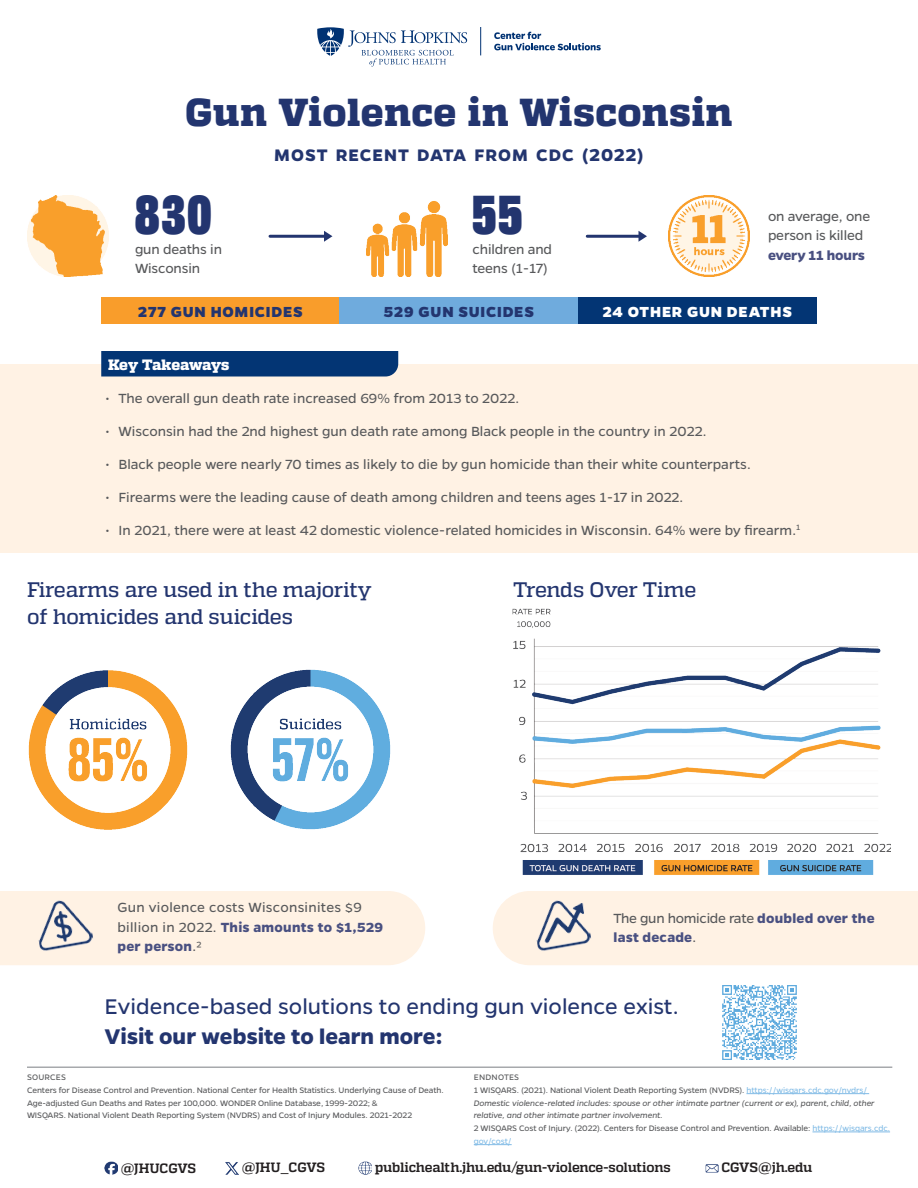
<style>
.page{position:relative;width:918px;height:1188px;background:#fff}
.page>*{position:absolute;margin:0;border:0;box-sizing:border-box;transform-origin:0 0}
.t1{font:700 48px "Titling Gothic FB Comp";color:#23356f}
.t2{font:800 39px "Quadon";letter-spacing:.015em;color:#23356f}
.t3{font:24px/30px "Gentona";color:#23356f}
.t4{font:500 21px/27px "Quadon";letter-spacing:-.01em;color:#23356f}
.t5{font:700 18.9px "Gentona";letter-spacing:.055em;color:#23356f}
.homicides{font:800 16.5px "Gentona";letter-spacing:.05em;color:#23356f}
.homicides-2{font:800 16.5px "Gentona";letter-spacing:.045em;color:#fff}
.t6{font:15px/19.5px "Gentona";color:#58595b}
.t7{font:700 15px/19.5px "Gentona";letter-spacing:.015em;color:#495081}
.dark_blue_header{font:800 15px "Quadon";letter-spacing:-.015em;color:#fff}
.subtext{font:700 13.5px "Quadon";letter-spacing:-.01em;color:#231f20}
.citation_text{font:9px/12.8px "Gentona";letter-spacing:-.01em;color:#58595b}
.citation_text-2{font:italic 9px/12.8px "Gentona";letter-spacing:-.01em;color:#58595b}
.citation_text-3{font:9px "Gentona";letter-spacing:.015em;color:#58595b}
.citation_text-4{font:9px "Gentona";letter-spacing:.02em;color:#58595b}
.s1{font-size:19.5px}
.s2{font-weight:700;color:#495081}
.s3{font-weight:400;color:#58595b}
.s4{font-weight:700}
.s5{color:#80bbe6}
</style>
<div class="page">
<div style="left:0;top:364px;width:918px;height:190px;background:#fff2e4"></div>
<div style="left:0;top:891px;width:425px;height:74px;background:#fff2e4"></div>
<div style="left:493px;top:891px;width:425px;height:74px;background:#fff2e4"></div>
<svg style="left:317px;top:27px;width:150px;height:40px"></svg>
<svg style="left:494px;top:32px;width:107px;height:18px"></svg>
<svg style="left:480px;top:27px;width:1px;height:28px"></svg>
<img style="left:28px;top:670px;width:160px;height:160px">
<img style="left:230px;top:669px;width:161px;height:161px">
<img style="left:32px;top:893px;width:63px;height:62px">
<img style="left:530px;top:893px;width:63px;height:62px">
<img style="left:722px;top:986px;width:74px;height:74px">
<hr style="left:27px;top:1066px;width:865px;height:2px;background:#a7a9ac">
<img style="left:27px;top:196px;width:81px;height:81px">
<img style="left:366px;top:201px;width:81px;height:76px">
<img style="left:668px;top:196px;width:81px;height:81px">
<img style="left:513px;top:608px;width:378px;height:267px">
<div style="left:101px;top:351px;width:297px;height:25px;background:#033574"></div>
<hr style="left:270px;top:235px;width:54px;height:3px;background:#23356f">
<hr style="left:587px;top:235px;width:54px;height:3px;background:#23356f">
<svg style="left:324px;top:231px;width:8px;height:11px"></svg>
<svg style="left:639px;top:231px;width:8px;height:11px"></svg>
<hr style="left:746px;top:1093px;width:123px;height:1px;background:#80bbe6">
<hr style="left:812px;top:1132px;width:78px;height:1px;background:#80bbe6">
<hr style="left:474px;top:1144px;width:38px;height:1px;background:#80bbe6">
<img style="left:225px;top:1162px;width:13px;height:13px">
<svg style="left:105px;top:1161px;width:12px;height:13px"></svg>
<svg style="left:705px;top:1164px;width:13px;height:9px"></svg>
<svg style="left:359px;top:1161px;width:13px;height:13px"></svg>
<div style="left:101px;top:297px;width:239px;height:27px;background:#f99d2b"></div>
<div style="left:340px;top:297px;width:238px;height:27px;background:#6fabdd"></div>
<div style="left:578px;top:297px;width:239px;height:27px;background:#033574"></div>
<p class="t2" style="left:185px;top:89px;width:549px">Gun Violence in Wisconsin</p>
<p class="t5" style="left:274px;top:144px;width:371px">MOST RECENT DATA FROM CDC <span class="s1">(2022)</span></p>
<p class="t1" style="left:135px;top:186px;width:78px">830</p>
<p class="t6" style="left:135px;top:239px;width:89px">gun deaths in<br>Wisconsin</p>
<p class="t1" style="left:472px;top:186px;width:51px">55</p>
<p class="t6" style="left:472px;top:239px;width:81px">children and teens (1-17)</p>
<p class="t6" style="left:768px;top:206px;width:104px">on average, one person is killed <span class="s2">every 11 hours</span></p>
<p class="homicides" style="left:138px;top:302px;width:166px">277 GUN HOMICIDES</p>
<p class="homicides" style="left:384px;top:302px;width:151px">529 GUN SUICIDES</p>
<p class="homicides-2" style="left:603px;top:302px;width:191px">24 OTHER GUN DEATHS</p>
<p class="dark_blue_header" style="left:108px;top:356px;width:123px">Key Takeaways</p>
<p class="t6" style="left:105px;top:388px;width:416px">• The overall gun death rate increased 69% from 2013 to 2022.</p>
<p class="t6" style="left:105px;top:421px;width:603px">• Wisconsin had the 2nd highest gun death rate among Black people in the country in 2022.</p>
<p class="t6" style="left:105px;top:454px;width:647px">• Black people were nearly 70 times as likely to die by gun homicide than their white counterparts.</p>
<p class="t6" style="left:105px;top:487px;width:580px">• Firearms were the leading cause of death among children and teens ages 1-17 in 2022.</p>
<p class="t6" style="left:105px;top:520px;width:697px">• In 2021, there were at least 42 domestic violence-related homicides in Wisconsin. 64% were by firearm.<sup>1</sup></p>
<p class="t4" style="left:27px;top:576px;width:346px">Firearms are used in the majority of homicides and suicides</p>
<p class="t4" style="left:513px;top:576px;width:185px">Trends Over Time</p>
<p class="t6" style="left:118px;top:898px;width:267px">Gun violence costs Wisconsinites $9 billion in 2022. <span class="s2">This amounts to $1,529 per person</span>.2</p>
<p class="t7" style="left:614px;top:908px;width:263px"><span class="s3">The gun homicide rate</span> doubled over the last decade<span class="s3">.</span></p>
<p class="t3" style="left:105px;top:991px;width:576px">Evidence-based solutions to ending gun violence exist.<br><span class="s4">Visit our website to learn more:</span></p>
<p class="citation_text-4" style="left:27px;top:1072px;width:41px">SOURCES</p>
<p class="citation_text" style="left:27px;top:1084px;width:418px">Centers for Disease Control and Prevention. National Center for Health Statistics. Underlying Cause of Death.</p>
<p class="citation_text" style="left:27px;top:1096px;width:352px">Age-adjusted Gun Deaths and Rates per 100,000. WONDER Online Database, 1999-2022; &amp;</p>
<p class="citation_text" style="left:27px;top:1109px;width:387px">WISQARS. National Violent Death Reporting System (NVDRS) and Cost of Injury Modules. 2021-2022</p>
<p class="citation_text-3" style="left:474px;top:1072px;width:47px">ENDNOTES</p>
<p class="citation_text" style="left:474px;top:1084px;width:395px">1 WISQARS. (2021). National Violent Death Reporting System (NVDRS). <span class="s5">https://wisqars.cdc.gov/nvdrs/</span></p>
<p class="citation_text-2" style="left:474px;top:1096px;width:402px">Domestic violence-related includes: spouse or other intimate partner (current or ex), parent, child, other relative, and other intimate partner involvement.</p>
<p class="citation_text" style="left:474px;top:1122px;width:418px">2 WISQARS Cost of Injury. (2022). Centers for Disease Control and Prevention. Available: <span class="s5">https://wisqars.cdc. gov/cost/</span></p>
<p class="subtext" style="left:121px;top:1161px;width:77px">@JHUCGVS</p>
<p class="subtext" style="left:242px;top:1159px;width:85px">@JHU_CGVS</p>
<p class="subtext" style="left:375px;top:1159px;width:297px">publichealth.jhu.edu/gun-violence-solutions</p>
<p class="subtext" style="left:721px;top:1159px;width:92px">CGVS@jh.edu</p>
</div>
